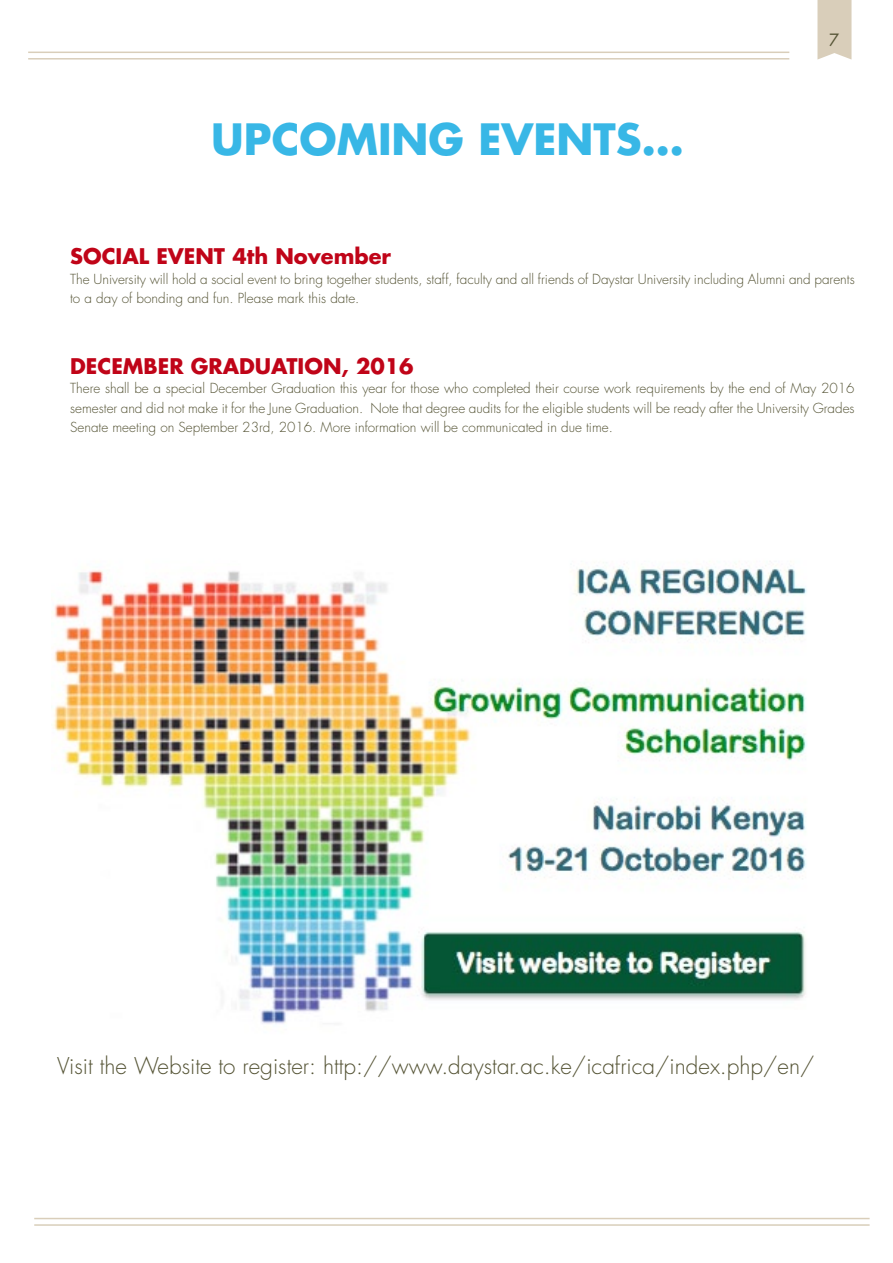
<style>
.page{position:relative;width:893px;height:1263px;background:#fff}
.page>*{position:absolute;margin:0;border:0;box-sizing:border-box;transform-origin:0 0}
.t1{font:700 42px "Futura";color:#38b7e6}
.t2{font:300 22.5px "Futura";color:#545334}
.t3{font:700 21px "Futura";color:#c00418}
.t4{font:16.5px "Futura";color:#545334}
.t5{font:300 13.5px/19.5px "Futura";color:#545334}
</style>
<div class="page">
<hr style="left:28px;top:58px;width:761px;height:2px;background:#d9ceba">
<hr style="left:28px;top:52px;width:761px;height:1px;background:#d9ceba">
<hr style="left:34px;top:1218px;width:836px;height:1px;background:#d9ceba">
<hr style="left:34px;top:1224px;width:836px;height:2px;background:#d9ceba">
<svg style="left:817px;top:0;width:34px;height:60px"></svg>
<img style="left:53px;top:565px;width:754px;height:459px">
<h1 class="t1" style="left:211px;top:111px;width:474px">UPCOMING EVENTS…</h1>
<p class="t4" style="left:829px;top:29px;width:12px">7</p>
<h3 class="t3" style="left:70px;top:243px;width:28px">SOCIAL</h3>
<h3 class="t3" style="left:156px;top:243px;width:42px">EVENT</h3>
<h3 class="t3" style="left:232px;top:243px;width:160px">4TH NOVEMBER</h3>
<p class="t5" style="left:70px;top:270px;width:786px">The University will hold a social event to bring together students, staff, faculty and all friends of Daystar University including Alumni and parents to a day of bonding and fun. Please mark this date.</p>
<h3 class="t3" style="left:70px;top:352px;width:345px">DECEMBER GRADUATION, 2016</h3>
<p class="t5" style="left:70px;top:379px;width:786px;text-align:justify">There shall be a special December Graduation this year for those who completed their course work requirements by the end of May 2016 semester and did not make it for the June Graduation. Note that degree audits for the eligible students will be ready after the University Grades Senate meeting on September 23rd, 2016. More information will be communicated in due time.</p>
<h2 class="t2" style="left:57px;top:1052px;width:759px">Visit the Website to register: http://www.daystar.ac.ke/icafrica/index.php/en/</h2>
</div>
